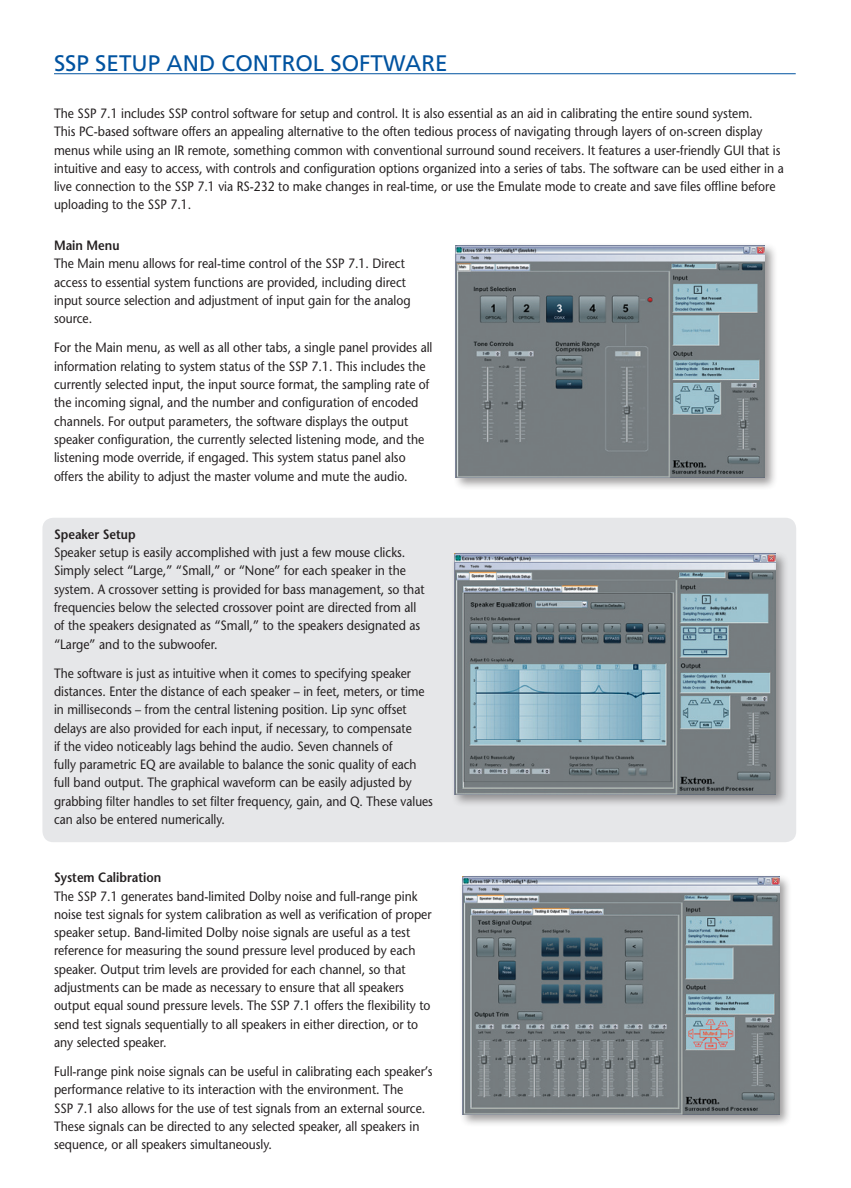
<style>
.page{position:relative;width:851px;height:1188px;background:#fff}
.page>*{position:absolute;margin:0;border:0;box-sizing:border-box;transform-origin:0 0}
.Headers{font:22.5px "Frutiger LT Std";color:#0153a0}
.Desc_Body{font:500 13.5px/18.3px "Stone Sans Std";color:#231f20;scale:.9 1}
.Desc_Body-2{font:500 13.5px/18.3px "Stone Sans Std";color:#231f20;scale:.89 1}
.Desc_Body-3{font:600 13.5px "Stone Sans Std";color:#231f20;scale:.9 1}
</style>
<div class="page">
<hr style="left:54px;top:73px;width:741px;height:1px;background:#0153a0">
<div style="left:42px;top:518px;width:754px;height:324px;background:#e6e7e9;border-radius:11px"></div>
<div style="left:452px;top:242px;width:325px;height:248px;background:#231f20;opacity:.45"></div>
<img style="left:455px;top:246px;width:309px;height:231px">
<div style="left:451px;top:550px;width:337px;height:258px;background:#231f20;opacity:.45"></div>
<img style="left:454px;top:554px;width:321px;height:240px">
<div style="left:459px;top:873px;width:333px;height:254px;background:#231f20;opacity:.45"></div>
<img style="left:462px;top:877px;width:317px;height:237px">
<p class="Headers" style="left:54px;top:50px;width:395px">SSP SETUP AND CONTROL SOFTWARE</p>
<p class="Desc_Body" style="left:54px;top:104px;width:812px">The SSP 7. 1 includes SSP control software for setup and control. It is also essential as an aid in calibrating the entire sound system.<br>This PC-based software offers an appealing alternative to the often tedious process of navigating through layers of on-screen display menus while using an IR remote, something common with conventional surround sound receivers. It features a user-friendly GUI that is intuitive and easy to access, with controls and configuration options organized into a series of tabs. The software can be used either in a live connection to the SSP 7. 1 via RS-232 to make changes in real-time, or use the Emulate mode to create and save files offline before uploading to the SSP 7. 1.</p>
<p class="Desc_Body-3" style="left:54px;top:237px;width:74px">Main Menu</p>
<p class="Desc_Body" style="left:54px;top:255px;width:398px">The Main menu allows for real-time control of the SSP 7. 1. Direct access to essential system functions are provided, including direct input source selection and adjustment of input gain for the analog source.</p>
<p class="Desc_Body" style="left:54px;top:339px;width:422px">For the Main menu, as well as all other tabs, a single panel provides all information relating to system status of the SSP 7. 1. This includes the currently selected input, the input source format, the sampling rate of the incoming signal, and the number and configuration of encoded channels. For output parameters, the software displays the output speaker configuration, the currently selected listening mode, and the listening mode override, if engaged. This system status panel also offers the ability to adjust the master volume and mute the audio.</p>
<p class="Desc_Body-3" style="left:54px;top:526px;width:92px">Speaker Setup</p>
<p class="Desc_Body" style="left:54px;top:543px;width:413px">Speaker setup is easily accomplished with just a few mouse clicks.<br>Simply select “Large,” “Small,” or “None” for each speaker in the system. A crossover setting is provided for bass management, so that frequencies below the selected crossover point are directed from all of the speakers designated as “Small,” to the speakers designated as “Large” and to the subwoofer.</p>
<p class="Desc_Body-2" style="left:54px;top:664px;width:427px">The software is just as intuitive when it comes to specifying speaker distances. Enter the distance of each speaker – in feet, meters, or time in milliseconds – from the central listening position. Lip sync offset delays are also provided for each input, if necessary, to compensate<br>if the video noticeably lags behind the audio. Seven channels of<br>fully parametric EQ are available to balance the sonic quality of each full band output. The graphical waveform can be easily adjusted by grabbing filter handles to set filter frequency, gain, and Q. These values can also be entered numerically.</p>
<p class="Desc_Body-3" style="left:54px;top:869px;width:121px">System Calibration</p>
<p class="Desc_Body" style="left:54px;top:887px;width:421px">The SSP 7. 1 generates band-limited Dolby noise and full-range pink noise test signals for system calibration as well as verification of proper speaker setup. Band-limited Dolby noise signals are useful as a test reference for measuring the sound pressure level produced by each speaker. Output trim levels are provided for each channel, so that adjustments can be made as necessary to ensure that all speakers output equal sound pressure levels. The SSP 7. 1 offers the flexibility to send test signals sequentially to all speakers in either direction, or to any selected speaker.</p>
<p class="Desc_Body" style="left:54px;top:1062px;width:422px">Full-range pink noise signals can be useful in calibrating each speaker’s performance relative to its interaction with the environment. The<br>SSP 7. 1 also allows for the use of test signals from an external source.<br>These signals can be directed to any selected speaker, all speakers in sequence, or all speakers simultaneously.</p>
</div>
